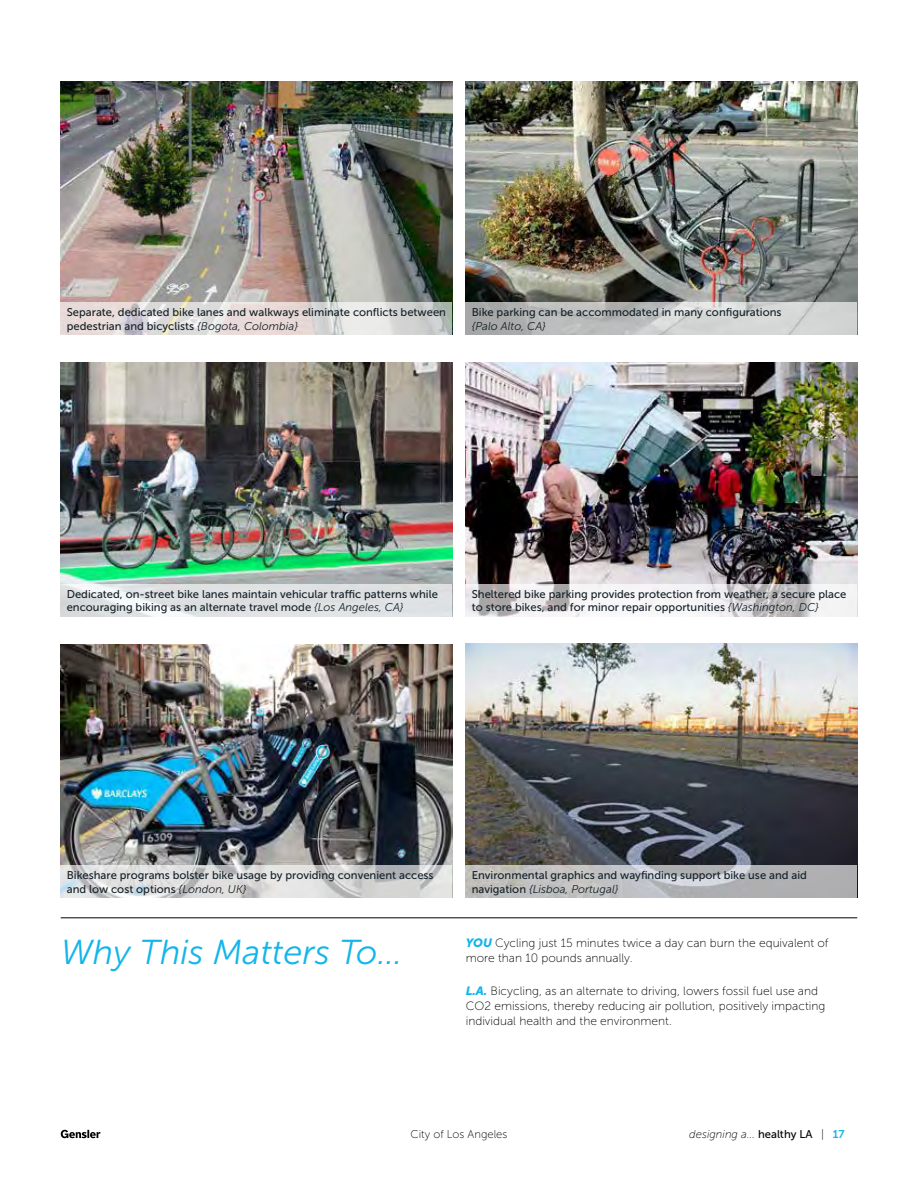
<style>
.page{position:relative;width:918px;height:1188px;background:#fff}
.page>*{position:absolute;margin:0;border:0;box-sizing:border-box;transform-origin:0 0}
.t1{font:italic 34.5px "Museo Sans 300";color:#13b5ea}
.t2{font:12px/15px "Museo Sans 100";color:#000}
.t3{font:11.25px/13.5px "Museo Sans 500";color:#152128}
.t4{font:italic 11.25px "Museo Sans 300";color:#152128}
.t5{font:italic 11.25px "Museo Sans 100";color:#000}
.t6{font:11.25px "Museo Sans 100";color:#000}
.s1{font-family:"Museo Sans 300";font-style:italic}
.s2{font-family:"Museo Sans 500";font-style:normal}
.s3{font-family:"Museo Sans 900";font-style:italic;color:#13b5ea}
.s4{font-style:normal}
.s5{font-family:"Museo Sans 700";font-style:normal;color:#13b5ea}
</style>
<div class="page">
<svg style="left:61px;top:1130px;width:39px;height:8px"></svg>
<hr style="left:61px;top:918px;width:796px;height:1px;background:#000">
<img style="left:61px;top:81px;width:391px;height:221px">
<img style="left:61px;top:362px;width:391px;height:222px">
<img style="left:466px;top:644px;width:391px;height:221px">
<img style="left:466px;top:81px;width:391px;height:221px">
<img style="left:61px;top:644px;width:391px;height:221px">
<img style="left:466px;top:362px;width:391px;height:222px">
<svg style="left:61px;top:302px;width:391px;height:33px;background:#dfd9d8"></svg>
<svg style="left:61px;top:584px;width:391px;height:32px;background:#e0e2e4"></svg>
<svg style="left:466px;top:865px;width:391px;height:33px;background:#bababc"></svg>
<svg style="left:466px;top:302px;width:391px;height:33px;background:#c4c6c5"></svg>
<svg style="left:466px;top:584px;width:391px;height:32px;fill:#f3f2f3"></svg>
<svg style="left:61px;top:865px;width:391px;height:33px;background:#d6d7d7"></svg>
<p class="t3" style="left:67px;top:305px;width:381px">Separate, dedicated bike lanes and walkways eliminate conflicts between pedestrian and bicyclists <span class="s1">{Bogota, Colombia}</span></p>
<p class="t3" style="left:472px;top:305px;width:311px">Bike parking can be accommodated in many configurations</p>
<p class="t4" style="left:472px;top:320px;width:76px">{Palo Alto, CA}</p>
<p class="t3" style="left:67px;top:587px;width:373px">Dedicated, on-street bike lanes maintain vehicular traffic patterns while encouraging biking as an alternate travel mode <span class="s1">{Los Angeles, CA}</span></p>
<p class="t3" style="left:472px;top:587px;width:376px">Sheltered bike parking provides protection from weather, a secure place to store bikes, and for minor repair opportunities <span class="s1">{Washington, DC}</span></p>
<p class="t3" style="left:67px;top:868px;width:368px">Bikeshare programs bolster bike usage by providing convenient access and low cost options <span class="s1">{London, UK}</span></p>
<p class="t3" style="left:472px;top:868px;width:337px">Environmental graphics and wayfinding support bike use and aid</p>
<p class="t4" style="left:472px;top:883px;width:148px"><span class="s2">navigation</span> {Lisboa, Portugal}</p>
<h1 class="t1" style="left:61px;top:934px;width:343px">Why This Matters To…</h1>
<p class="t2" style="left:466px;top:936px;width:364px"><span class="s3">YOU</span> Cycling just 15 minutes twice a day can burn the equivalent of more than 10 pounds annually.</p>
<p class="t2" style="left:466px;top:984px;width:361px"><span class="s3">L.A.</span> Bicycling, as an alternate to driving, lowers fossil fuel use and<br>CO2 emissions, thereby reducing air pollution, positively impacting individual health and the environment.</p>
<p class="t6" style="left:411px;top:1128px;width:98px">City of Los Angeles</p>
<p class="t5" style="left:689px;top:1128px;width:157px">designing a... <span class="s2">healthy LA</span> <span class="s4">|</span> <span class="s5">17</span></p>
</div>
